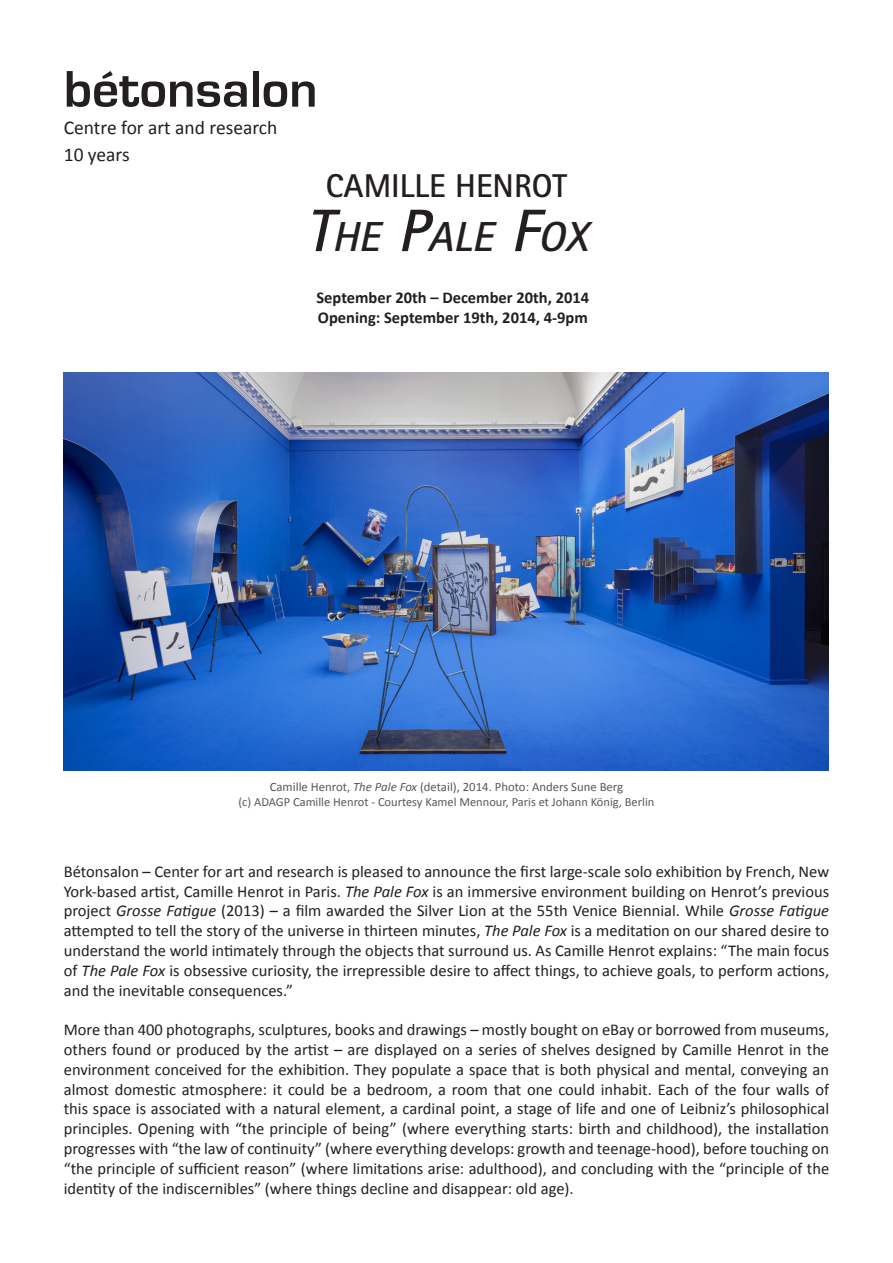
<style>
.page{position:relative;width:893px;height:1263px;background:#fff}
.page>*{position:absolute;margin:0;border:0;box-sizing:border-box;transform-origin:0 0}
.t1{font:700 53.4px "Eurostile";color:#231f20}
.titre{font:italic 700 42px "Rotis Sans Serif";color:#231f20}
.titre-2{font:700 33px "Rotis Sans Serif";color:#231f20}
.t2{font:19.5px "Calibri";color:#231f20}
.t3{font:16.5px/19.8px "Calibri";color:#231f20;text-align:justify}
.t4{font:700 16.5px "Calibri";color:#231f20}
.t5{font:12.75px "Calibri";color:#57585a}
.t6{font:12.45px "Calibri";color:#57585a}
.s1{font-size:60px}
.s2{font-style:italic}
</style>
<div class="page">
<img style="left:64px;top:372px;width:764px;height:398px">
<p class="t1" style="left:64px;top:60px;width:255px">bétonsalon</p>
<p class="t2" style="left:64px;top:115px;width:215px">Centre for art and research</p>
<p class="t2" style="left:64px;top:142px;width:67px">10 years</p>
<p class="titre-2" style="left:326px;top:165px;width:243px">CAMILLE HENROT</p>
<p class="titre" style="left:305px;top:210px;width:295px"><span class="s1">T</span>HE <span class="s1">P</span>ALE <span class="s1">F</span>O X</p>
<p class="t4" style="left:316px;top:287px;width:274px">September 20th – December 20th, 2014</p>
<p class="t4" style="left:318px;top:307px;width:271px">Opening: September 19th, 2014, 4-9pm</p>
<p class="t5" style="left:270px;top:778px;width:355px">Camille Henrot, <span class="s2">The Pale Fox</span> (detail), 2014. Photo: Anders Sune Berg</p>
<p class="t6" style="left:239px;top:794px;width:417px">(c) ADAGP Camille Henrot - Courtesy Kamel Mennour, Paris et Johann König, Berlin</p>
<p class="t3" style="left:64px;top:861px;width:767px">Bétonsalon – Center for art and research is pleased to announce the first large-scale solo exhibition by French, New York-based artist, Camille Henrot in Paris. <span class="s2">The Pale Fox</span> is an immersive environment building on Henrot’s previous project <span class="s2">Grosse Fatigue</span> (2013) – a film awarded the Silver Lion at the 55th Venice Biennial. While <span class="s2">Grosse Fatigue </span>attempted to tell the story of the universe in thirteen minutes, <span class="s2">The Pale Fox</span> is a meditation on our shared desire to understand the world intimately through the objects that surround us. As Camille Henrot explains: “The main focus of <span class="s2">The Pale Fox</span> is obsessive curiosity, the irrepressible desire to affect things, to achieve goals, to perform actions, and the inevitable consequences.”</p>
<p class="t3" style="left:64px;top:1020px;width:767px">More than 400 photographs, sculptures, books and drawings – mostly bought on eBay or borrowed from museums, others found or produced by the artist – are displayed on a series of shelves designed by Camille Henrot in the environment conceived for the exhibition. They populate a space that is both physical and mental, conveying an almost domestic atmosphere: it could be a bedroom, a room that one could inhabit. Each of the four walls of this space is associated with a natural element, a cardinal point, a stage of life and one of Leibniz’s philosophical principles. Opening with “the principle of being” (where everything starts: birth and childhood), the installation progresses with “the law of continuity” (where everything develops: growth and teenage-hood), before touching on “the principle of sufficient reason” (where limitations arise: adulthood), and concluding with the “principle of the identity of the indiscernibles” (where things decline and disappear: old age).</p>
</div>
